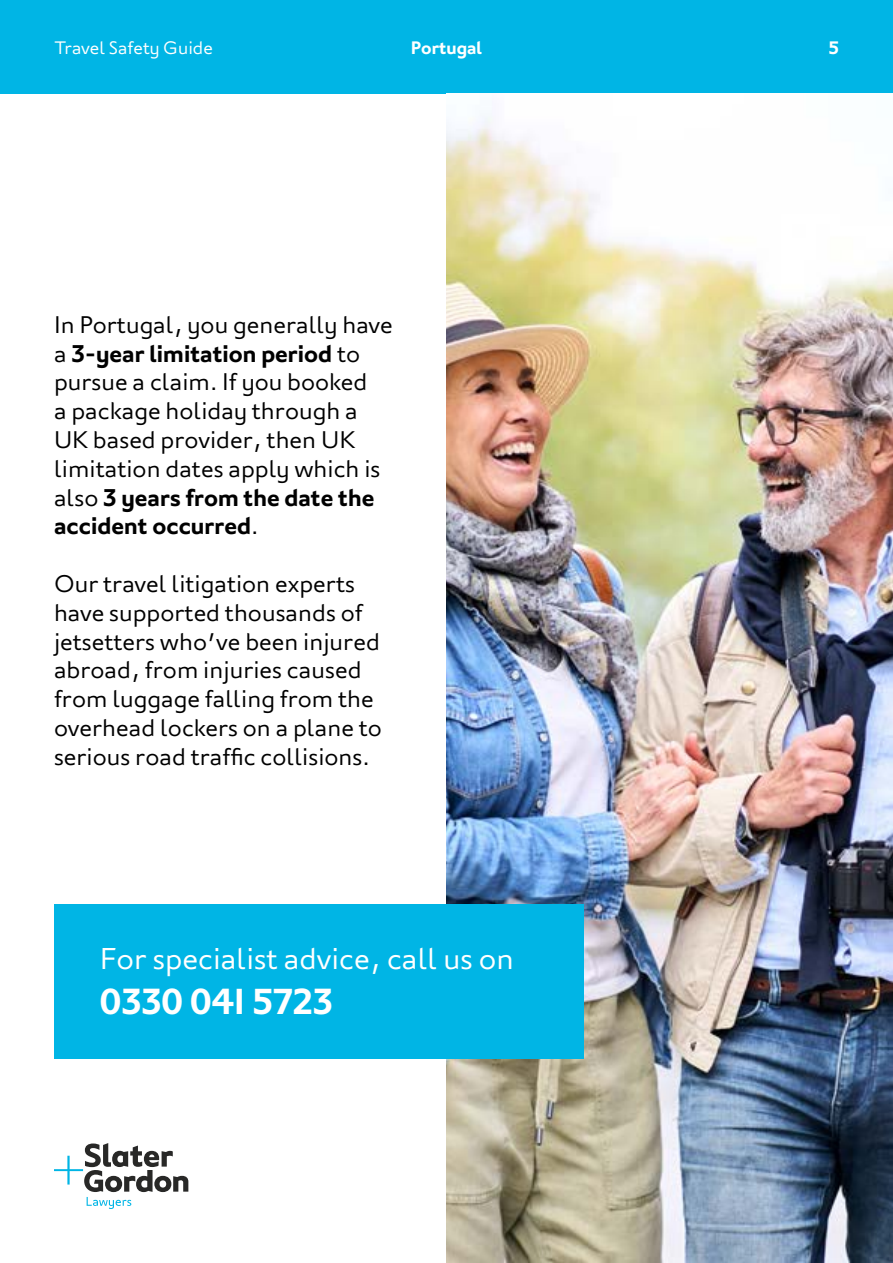
<style>
.page{position:relative;width:893px;height:1263px;background:#fff}
.page>*{position:absolute;margin:0;border:0;box-sizing:border-box;transform-origin:0 0}
.t1{font:600 36px "London";color:#fff}
.t2{font:300 30px "London";color:#fff}
.t3{font:300 24px/28.8px "London";color:#000}
.t4{font:300 18px "London";color:#fff}
.t5{font:600 18px "London";color:#fff}
.s1{font-weight:600}
</style>
<div class="page">
<svg style="left:54px;top:1143px;width:134px;height:66px"></svg>
<div style="left:0;top:0;width:893px;height:94px;background:#00b5e5"></div>
<img style="left:446px;top:116px;width:447px;height:1147px">
<div style="left:54px;top:905px;width:529px;height:154px;background:#00b5e5"></div>
<p class="t4" style="left:54px;top:36px;width:160px">Travel Safety Guide</p>
<p class="t5" style="left:411px;top:36px;width:73px">Portugal</p>
<p class="t3" style="left:54px;top:310px;width:340px">In Portugal, you generally have a <span class="s1">3-year limitation period</span> to pursue a claim. If you booked<br>a package holiday through a<br>UK based provider, then UK limitation dates apply which is also <span class="s1">3 years from the date the accident occurred</span>.</p>
<p class="t3" style="left:54px;top:569px;width:329px">Our travel litigation experts have supported thousands of jetsetters who’ve been injured abroad, from injuries caused from luggage falling from the overhead lockers on a plane to serious road traffic collisions.</p>
<p class="t2" style="left:100px;top:939px;width:415px">For specialist advice, call us on</p>
<h1 class="t1" style="left:100px;top:979px;width:234px">0330 041 5723</h1>
<p class="t5" style="left:829px;top:36px;width:12px">5</p>
</div>
